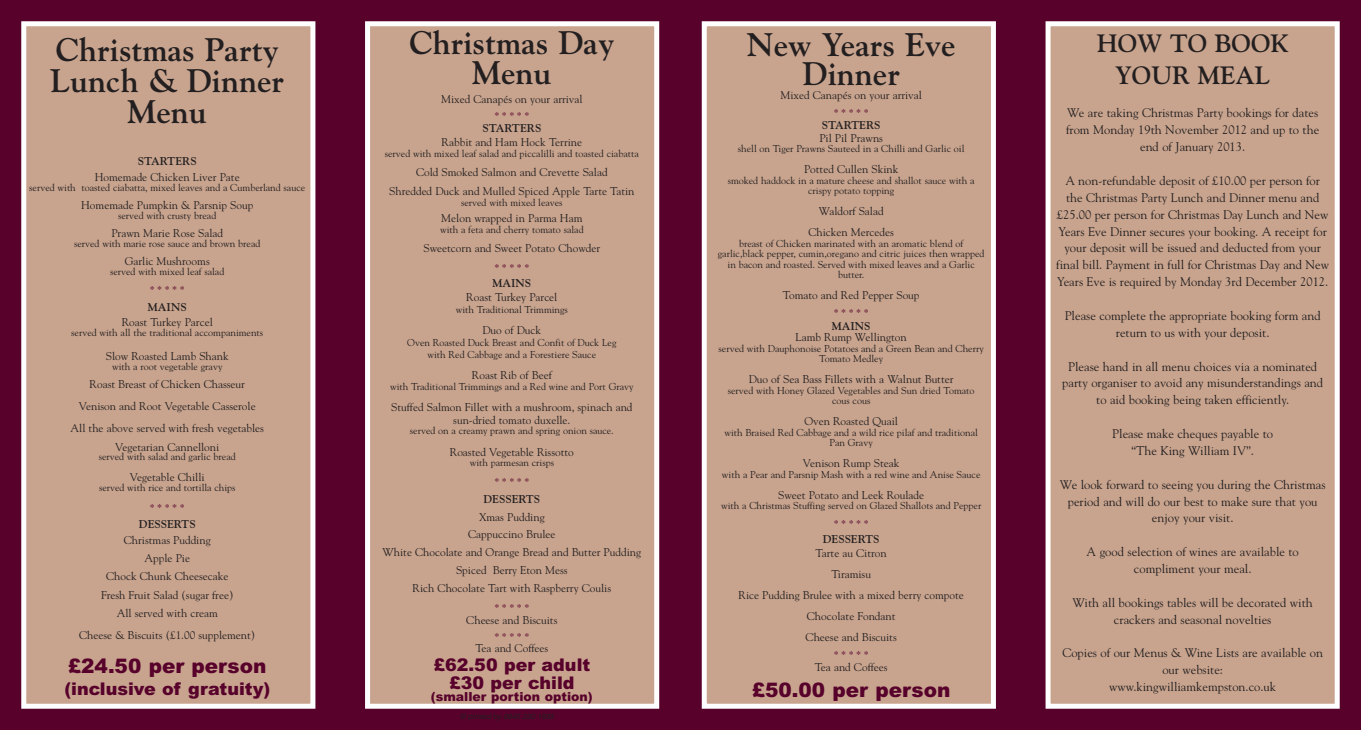
<style>
.page{position:relative;width:1361px;height:730px;background:#57012b}
.page>*{position:absolute;margin:0;border:0;box-sizing:border-box;transform-origin:0 0}
.t1{font:700 32.5px/31px "Goudy";color:#231f20;text-align:center}
.t2{font:700 25px/31.9px "Goudy";color:#231f20;text-align:center}
.t3{font:900 20px "Arial";color:#57012b}
.t4{font:900 17.5px/18.6px "Arial";color:#57012b;text-align:center}
.t5{font:12.5px/16.9px "Goudy";color:#231f20;text-align:center}
.t6{font:900 12.5px "Arial";color:#57012b}
.t7{font:11.25px/21px "Goudy";color:#231f20;text-align:center}
.t8{font:700 11.25px "Goudy";color:#231f20}
.t9{font:10px/10.5px "Goudy";color:#231f20;text-align:center}
.t10{font:10px "Goudy";color:#57012b}
.t11{font:italic 7.5px "Helvetica";color:#231f20}
</style>
<div class="page">
<div style="left:26px;top:26px;width:284px;height:678px;background:#c8a48e"></div>
<div style="left:21px;top:21px;width:294px;height:688px;border:5px solid #fff"></div>
<div style="left:370px;top:26px;width:284px;height:678px;background:#c8a48e"></div>
<div style="left:365px;top:21px;width:294px;height:688px;border:5px solid #fff"></div>
<div style="left:707px;top:26px;width:284px;height:678px;background:#c8a48e"></div>
<div style="left:702px;top:21px;width:294px;height:688px;border:5px solid #fff"></div>
<div style="left:1050px;top:26px;width:284px;height:678px;background:#c8a48e"></div>
<div style="left:1045px;top:21px;width:294px;height:688px;border:5px solid #fff"></div>
<h1 class="t1" style="left:50px;top:34px;width:235px">Christmas Party<br>Lunch &amp; Dinner<br>Menu</h1>
<p class="t8" style="left:138px;top:155px;width:60px">STARTERS</p>
<p class="t7" style="left:95px;top:167px;width:146px">Homemade Chicken Liver Pate</p>
<p class="t9" style="left:29px;top:182px;width:277px">served with toasted ciabatta, mixed leaves and a Cumberland sauce</p>
<p class="t7" style="left:81px;top:195px;width:174px">Homemade Pumpkin &amp; Parsnip Soup</p>
<p class="t9" style="left:118px;top:210px;width:100px">served with crusty bread</p>
<p class="t7" style="left:111px;top:223px;width:113px">Prawn Marie Rose Salad</p>
<p class="t9" style="left:74px;top:238px;width:188px">served with marie rose sauce and brown bread</p>
<p class="t7" style="left:125px;top:251px;width:86px">Garlic Mushrooms</p>
<p class="t9" style="left:110px;top:266px;width:116px">served with mixed leaf salad</p>
<p class="t10" style="left:150px;top:284px;width:36px">*****</p>
<p class="t8" style="left:148px;top:300px;width:40px">MAINS</p>
<p class="t7" style="left:122px;top:312px;width:93px">Roast Turkey Parcel</p>
<p class="t9" style="left:71px;top:327px;width:194px">served with all the traditional accompaniments</p>
<p class="t7" style="left:106px;top:346px;width:125px">Slow Roasted Lamb Shank</p>
<p class="t9" style="left:112px;top:361px;width:112px">with a root vegetable gravy</p>
<p class="t7" style="left:70px;top:374px;width:195px;line-height:22px">Roast Breast of Chicken Chasseur<br>Venison and Root Vegetable Casserole<br>All the above served with fresh vegetables</p>
<p class="t7" style="left:115px;top:436px;width:106px">Vegetarian Cannelloni</p>
<p class="t9" style="left:99px;top:452px;width:139px">served with salad and garlic bread</p>
<p class="t7" style="left:130px;top:467px;width:76px">Vegetable Chilli</p>
<p class="t9" style="left:99px;top:482px;width:138px">served with rice and tortilla chips</p>
<p class="t10" style="left:150px;top:502px;width:36px">*****</p>
<p class="t8" style="left:139px;top:518px;width:58px">DESSERTS</p>
<p class="t7" style="left:101px;top:531px;width:134px;line-height:18.2px">Christmas Pudding<br>Apple Pie<br>Chock Chunk Cheesecake<br>Fresh Fruit Salad (sugar free)<br>All served with cream</p>
<p class="t7" style="left:79px;top:625px;width:178px">Cheese &amp; Biscuits (£1.00 supplement)</p>
<h3 class="t3" style="left:68px;top:655px;width:200px">£24.50 per person</h3>
<h3 class="t4" style="left:64px;top:679px;width:207px">(inclusive of gratuity)</h3>
<h1 class="t1" style="left:409px;top:29px;width:206px;line-height:29.4px">Christmas Day<br>Menu</h1>
<p class="t7" style="left:441px;top:88px;width:143px">Mixed Canapés on your arrival</p>
<p class="t10" style="left:494px;top:110px;width:36px">*****</p>
<p class="t8" style="left:482px;top:122px;width:60px">STARTERS</p>
<p class="t7" style="left:442px;top:132px;width:142px">Rabbit and Ham Hock Terrine</p>
<p class="t9" style="left:385px;top:148px;width:256px">served with mixed leaf salad and piccalilli and toasted ciabatta</p>
<p class="t7" style="left:389px;top:163px;width:247px;line-height:19px">Cold Smoked Salmon and Crevette Salad<br>Shredded Duck and Mulled Spiced Apple Tarte Tatin</p>
<p class="t9" style="left:461px;top:197px;width:103px">served with mixed leaves</p>
<p class="t7" style="left:441px;top:208px;width:143px">Melon wrapped in Parma Ham</p>
<p class="t9" style="left:440px;top:224px;width:145px">with a feta and cherry tomato salad</p>
<p class="t7" style="left:423px;top:237px;width:178px">Sweetcorn and Sweet Potato Chowder</p>
<p class="t10" style="left:494px;top:261px;width:36px">*****</p>
<p class="t8" style="left:492px;top:277px;width:40px">MAINS</p>
<p class="t7" style="left:466px;top:287px;width:93px">Roast Turkey Parcel</p>
<p class="t9" style="left:456px;top:305px;width:114px">with Traditional Trimmings</p>
<p class="t7" style="left:482px;top:319px;width:60px">Duo of Duck</p>
<p class="t9" style="left:407px;top:336px;width:211px;line-height:12.1px">Oven Roasted Duck Breast and Confit of Duck Leg with Red Cabbage and a Forestiere Sauce</p>
<p class="t7" style="left:472px;top:365px;width:81px">Roast Rib of Beef</p>
<p class="t9" style="left:390px;top:381px;width:245px">with Traditional Trimmings and a Red wine and Port Gravy</p>
<p class="t7" style="left:391px;top:401px;width:243px;line-height:12.1px">Stuffed Salmon Fillet with a mushroom, spinach and sun-dried tomato duxelle.</p>
<p class="t9" style="left:410px;top:425px;width:205px">served on a creamy prawn and spring onion sauce.</p>
<p class="t7" style="left:450px;top:441px;width:126px">Roasted Vegetable Rissotto</p>
<p class="t9" style="left:470px;top:458px;width:86px">with parmesan crisps</p>
<p class="t10" style="left:494px;top:476px;width:36px">*****</p>
<p class="t8" style="left:483px;top:492px;width:58px">DESSERTS</p>
<p class="t7" style="left:383px;top:508px;width:260px;line-height:17.8px">Xmas Pudding<br>Cappuccino Brulee<br>White Chocolate and Orange Bread and Butter Pudding<br>Spiced Berry Eton Mess<br>Rich Chocolate Tart with Raspberry Coulis</p>
<p class="t10" style="left:494px;top:602px;width:36px">*****</p>
<p class="t7" style="left:466px;top:610px;width:93px">Cheese and Biscuits</p>
<p class="t10" style="left:494px;top:631px;width:36px">*****</p>
<p class="t7" style="left:475px;top:638px;width:75px">Tea and Coffees</p>
<h3 class="t4" style="left:433px;top:655px;width:158px">£62.50 per adult £30 per child</h3>
<p class="t6" style="left:431px;top:690px;width:163px">(smaller portion option)</p>
<p class="t11" style="left:460px;top:714px;width:95px">© printed by 0845 230 1935</p>
<h1 class="t1" style="left:747px;top:30px;width:210px;line-height:29.2px">New Years Eve<br>Dinner</h1>
<p class="t7" style="left:780px;top:85px;width:143px">Mixed Canapés on your arrival</p>
<p class="t10" style="left:833px;top:106px;width:36px">*****</p>
<p class="t8" style="left:822px;top:119px;width:60px">STARTERS</p>
<p class="t7" style="left:819px;top:127px;width:65px">Pil Pil Prawns</p>
<p class="t9" style="left:738px;top:143px;width:228px">shell on Tiger Prawns Sauteed in a Chilli and Garlic oil</p>
<p class="t7" style="left:804px;top:159px;width:96px">Potted Cullen Skink</p>
<p class="t9" style="left:728px;top:175px;width:248px">smoked haddock in a mature cheese and shallot sauce with a crispy potato topping</p>
<p class="t7" style="left:808px;top:201px;width:87px">Waldorf Salad<br>Chicken Mercedes</p>
<p class="t9" style="left:718px;top:238px;width:268px">breast of Chicken marinated with an aromatic blend of garlic,black pepper, cumin,oregano and citric juices then wrapped in bacon and roasted. Served with mixed leaves and a Garlic butter.</p>
<p class="t7" style="left:783px;top:285px;width:138px">Tomato and Red Pepper Soup</p>
<p class="t10" style="left:833px;top:306px;width:36px">*****</p>
<p class="t8" style="left:832px;top:320px;width:40px">MAINS</p>
<p class="t7" style="left:795px;top:327px;width:113px">Lamb Rump Wellington</p>
<p class="t9" style="left:718px;top:343px;width:267px">served with Dauphonoise Potatoes and a Green Bean and Cherry<br>Tomato Medley</p>
<p class="t7" style="left:749px;top:369px;width:206px">Duo of Sea Bass Fillets with a Walnut Butter</p>
<p class="t9" style="left:728px;top:385px;width:248px">served with Honey Glazed Vegetables and Sun dried Tomato cous cous</p>
<p class="t7" style="left:804px;top:411px;width:95px">Oven Roasted Quail</p>
<p class="t9" style="left:724px;top:427px;width:255px">with Braised Red Cabbage and a wild rice pilaf and traditional<br>Pan Gravy</p>
<p class="t7" style="left:803px;top:453px;width:98px">Venison Rump Steak</p>
<p class="t9" style="left:722px;top:469px;width:260px">with a Pear and Parsnip Mash with a red wine and Anise Sauce</p>
<p class="t7" style="left:778px;top:484px;width:148px">Sweet Potato and Leek Roulade</p>
<p class="t9" style="left:721px;top:501px;width:262px">with a Christmas Stuffing served on Glazed Shallots and Pepper</p>
<p class="t10" style="left:833px;top:518px;width:36px">*****</p>
<p class="t8" style="left:823px;top:532px;width:58px">DESSERTS</p>
<p class="t7" style="left:738px;top:542px;width:227px">Tarte au Citron<br>Tiramisu<br>Rice Pudding Brulee with a mixed berry compote<br>Chocolate Fondant<br>Cheese and Biscuits</p>
<p class="t10" style="left:833px;top:649px;width:36px">*****</p>
<p class="t7" style="left:814px;top:657px;width:75px">Tea and Coffees</p>
<h3 class="t3" style="left:752px;top:678px;width:200px">£50.00 per person</h3>
<h2 class="t2" style="left:1097px;top:27px;width:193px">HOW TO BOOK<br>YOUR MEAL</h2>
<p class="t5" style="left:1066px;top:105px;width:255px">We are taking Christmas Party bookings for dates from Monday 19th November 2012 and up to the end of January 2013.</p>
<p class="t5" style="left:1056px;top:172px;width:274px">A non-refundable deposit of £10.00 per person for the Christmas Party Lunch and Dinner menu and £25.00 per person for Christmas Day Lunch and New Years Eve Dinner secures your booking. A receipt for your deposit will be issued and deducted from your final bill. Payment in full for Christmas Day and New Years Eve is required by Monday 3rd December 2012.</p>
<p class="t5" style="left:1064px;top:307px;width:257px">Please complete the appropriate booking form and return to us with your deposit.</p>
<p class="t5" style="left:1062px;top:358px;width:262px">Please hand in all menu choices via a nominated party organiser to avoid any misunderstandings and to aid booking being taken efficiently.</p>
<p class="t5" style="left:1112px;top:425px;width:162px">Please make cheques payable to “The King William IV”.</p>
<p class="t5" style="left:1060px;top:476px;width:267px">We look forward to seeing you during the Christmas period and will do our best to make sure that you enjoy your visit.</p>
<p class="t5" style="left:1086px;top:543px;width:214px">A good selection of wines are available to compliment your meal.</p>
<p class="t5" style="left:1072px;top:594px;width:242px">With all bookings tables will be decorated with crackers and seasonal novelties</p>
<p class="t5" style="left:1062px;top:645px;width:262px">Copies of our Menus &amp; Wine Lists are available on our website:<br>www.kingwilliamkempston.co.uk</p>
</div>
